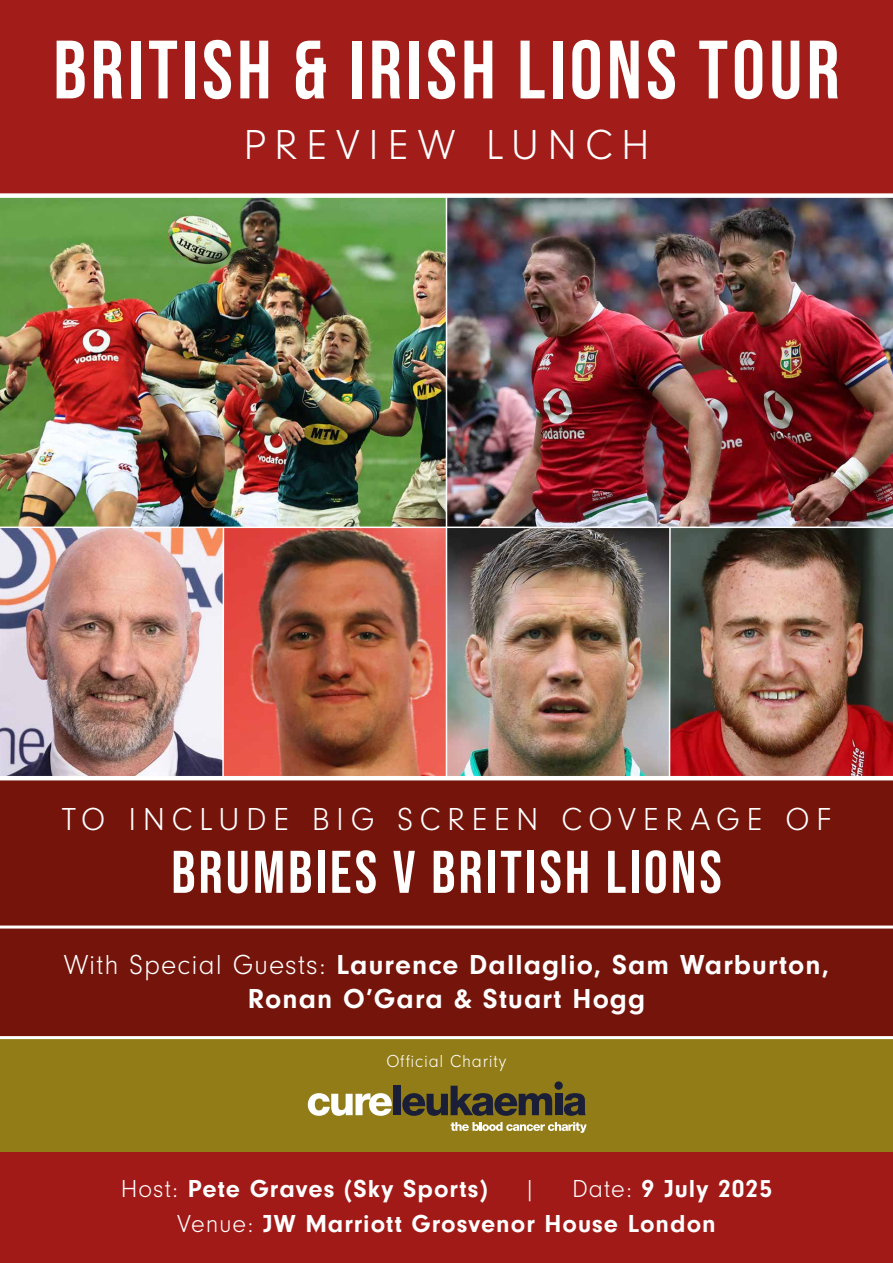
<style>
.page{position:relative;width:893px;height:1263px;background:#fff}
.page>*{position:absolute;margin:0;border:0;box-sizing:border-box;transform-origin:0 0}
.t1{font:82.5px "Bebas Neue";letter-spacing:.05em;color:#fff}
.t2{font:60px "Bebas Neue";letter-spacing:.05em;color:#fff}
.t3{font:300 43.5px "Neuzeit Gro";letter-spacing:.195em;color:#fff}
.t4{font:300 33px "Neuzeit Gro";letter-spacing:.2em;color:#fff}
.t5{font:700 28.5px/34.2px "Neuzeit Gro";letter-spacing:.04em;color:#fff;text-align:center}
.t6{font:700 25.5px/34.8px "Neuzeit Gro";letter-spacing:.04em;color:#fff}
.t7{font:300 25.5px "Neuzeit Gro";color:#fff}
.t8{font:300 18px "Neuzeit Gro";letter-spacing:.04em;color:#fff}
.s1{font-weight:300}
</style>
<div class="page">
<div style="left:0;top:1037px;width:893px;height:115px;background:#927c18"></div>
<div style="left:0;top:1152px;width:893px;height:111px;background:#a21a17"></div>
<svg style="left:308px;top:1093px;width:84px;height:23px"></svg>
<svg style="left:451px;top:1122px;width:136px;height:11px"></svg>
<div style="left:393px;top:1086px;width:8px;height:29px;background:#1a1e36"></div>
<svg style="left:402px;top:1086px;width:150px;height:30px"></svg>
<div style="left:555px;top:1094px;width:7px;height:21px;background:#1a1e36"></div>
<svg style="left:564px;top:1093px;width:22px;height:23px"></svg>
<div style="left:554px;top:1081px;width:9px;height:9px;background:#1a1e36;border-radius:50%"></div>
<div style="left:0;top:778px;width:893px;height:259px;background:#75140a"></div>
<hr style="left:0;top:925px;width:893px;height:3px;background:#fff">
<hr style="left:0;top:1036px;width:893px;height:3px;background:#fff">
<div style="left:0;top:0;width:893px;height:196px;background:#a21c19"></div>
<img style="left:0;top:198px;width:893px;height:578px">
<hr style="left:222px;top:527px;width:2px;height:251px;background:#fff">
<hr style="left:669px;top:527px;width:2px;height:251px;background:#fff">
<hr style="left:0;top:526px;width:893px;height:2px;background:#fff">
<div style="left:0;top:193px;width:893px;height:5px;background:#fff"></div>
<hr style="left:0;top:776px;width:893px;height:4px;background:#fff">
<hr style="left:446px;top:196px;width:1px;height:582px;background:#fff">
<h1 class="t1" style="left:53px;top:23px;width:788px">BRITISH &amp; IRISH LIONS TOUR</h1>
<h3 class="t3" style="left:243px;top:122px;width:408px">PREVIEW LUNCH</h3>
<p class="t4" style="left:62px;top:801px;width:771px">TO INCLUDE BIG SCREEN COVERAGE OF</p>
<h2 class="t2" style="left:171px;top:838px;width:552px">BRUMBIES V BRITISH LIONS</h2>
<p class="t5" style="left:64px;top:947px;width:767px"><span class="s1">With Special Guests:</span> Laurence Dallaglio, Sam Warburton,<br>Ronan O’Gara &amp; Stuart Hogg</p>
<p class="t8" style="left:386px;top:1051px;width:122px">Official Charity</p>
<p class="t6" style="left:121px;top:1171px;width:369px"><span class="s1">Host:</span> Pete Graves (Sky Sports)</p>
<p class="t7" style="left:524px;top:1175px;width:14px">|</p>
<p class="t6" style="left:177px;top:1171px;width:596px;text-indent:395px"><span class="s1">Date:</span> 9 July 2025<br><span class="s1">Venue:</span> JW Marriott Grosvenor House London</p>
</div>
